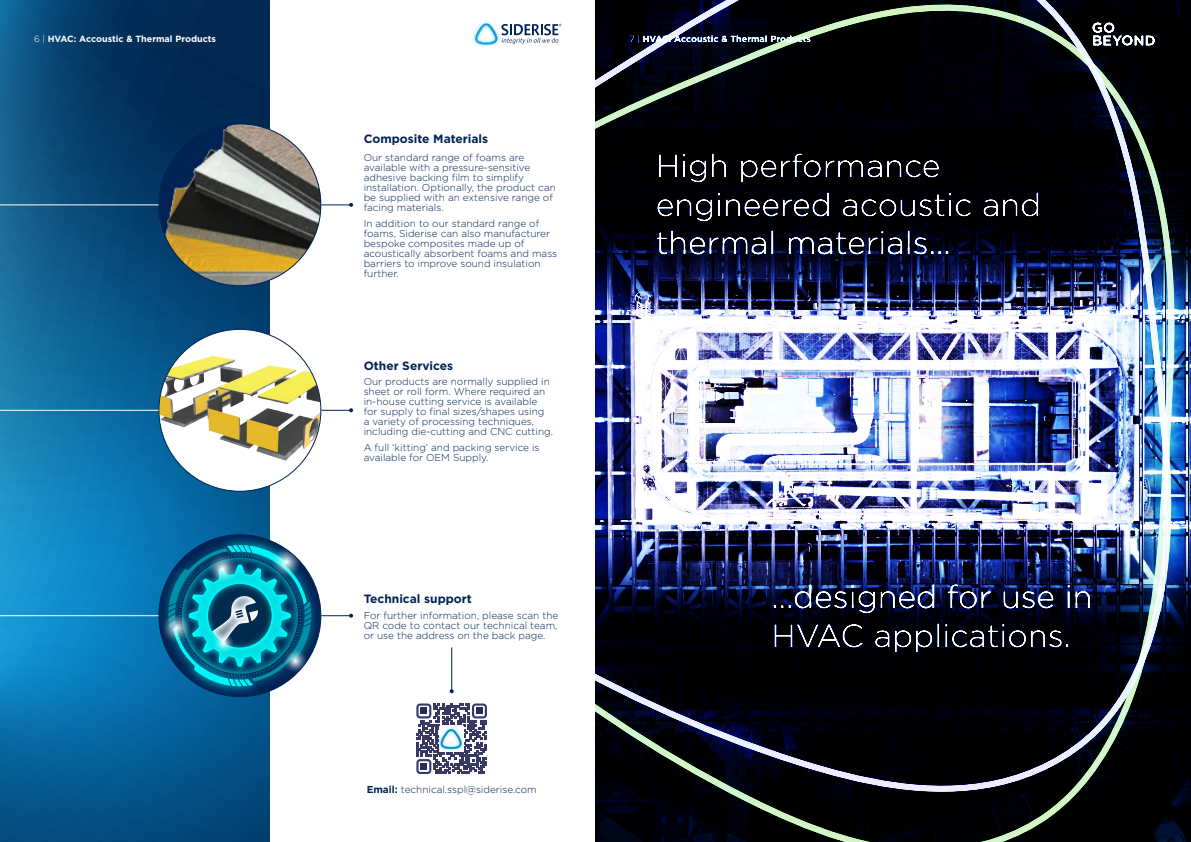
<style>
.page{position:relative;width:1191px;height:842px;background:#fff}
.page>*{position:absolute;margin:0;border:0;box-sizing:border-box;transform-origin:0 0}
.Body_text{font:300 32px/38.4px "Gotham HTF";color:#fff}
.Body_text-2{font:700 12px "Gotham HTF";color:#002354}
.Body_text-3{font:300 10px/10px "Gotham HTF";color:#002354}
.Body_text-4{font:700 9px "Gotham HTF";color:#fff}
.s1{font-weight:300}
.s2{font-weight:700}
</style>
<div class="page">
<svg style="left:0;top:0;width:269px;height:842px;background:#095c90"></svg>
<img style="left:472px;top:21px;width:23px;height:26px">
<svg style="left:475px;top:23px;width:86px;height:22px"></svg>
<img style="left:159px;top:124px;width:162px;height:162px;border-radius:81px">
<hr style="left:321px;top:204px;width:30px;height:1px;background:#002354">
<svg style="left:349px;top:203px;width:4px;height:4px"></svg>
<hr style="left:0;top:204px;width:158px;height:1px;background:#fff">
<div style="left:159px;top:329px;width:162px;height:162px;background:#fff;border-radius:50%"></div>
<img style="left:159px;top:349px;width:162px;height:121px">
<hr style="left:321px;top:410px;width:30px;height:1px;background:#002354">
<svg style="left:349px;top:408px;width:4px;height:4px"></svg>
<hr style="left:0;top:410px;width:158px;height:1px;background:#fff">
<img style="left:595px;top:0;width:584px;height:842px">
<img style="left:159px;top:642px;width:108px;height:55px">
<img style="left:159px;top:535px;width:54px;height:107px">
<img style="left:238px;top:619px;width:83px;height:76px">
<img style="left:213px;top:535px;width:108px;height:84px">
<svg style="left:168px;top:545px;width:143px;height:141px;background:#127d99"></svg>
<svg style="left:270px;top:546px;width:32px;height:31px"></svg>
<svg style="left:206px;top:552px;width:32px;height:32px"></svg>
<svg style="left:160px;top:612px;width:32px;height:31px"></svg>
<svg style="left:282px;top:648px;width:25px;height:25px"></svg>
<svg style="left:212px;top:631px;width:22px;height:22px"></svg>
<hr style="left:321px;top:615px;width:30px;height:1px;background:#002354">
<svg style="left:349px;top:614px;width:4px;height:4px"></svg>
<hr style="left:451px;top:647px;width:1px;height:44px;background:#002354">
<svg style="left:450px;top:689px;width:4px;height:4px"></svg>
<hr style="left:0;top:615px;width:158px;height:1px;background:#fff">
<svg style="left:416px;top:703px;width:71px;height:71px"></svg>
<img style="left:440px;top:726px;width:23px;height:25px">
<p class="Body_text-4" style="left:34px;top:33px;width:184px"><span class="s1">6 |</span> HVAC: Accoustic &amp; Thermal Products</p>
<p class="Body_text-4" style="left:629px;top:33px;width:183px"><span class="s1">7 |</span> HVAC: Accoustic &amp; Thermal Products</p>
<p class="Body_text-2" style="left:364px;top:132px;width:126px">Composite Materials</p>
<p class="Body_text-3" style="left:364px;top:153px;width:194px">Our standard range of foams are available with a pressure-sensitive adhesive backing film to simplify installation. Optionally, the product can be supplied with an extensive range of facing materials.</p>
<p class="Body_text-3" style="left:364px;top:218px;width:195px">In addition to our standard range of foams, Siderise can also manufacturer bespoke composites made up of acoustically absorbent foams and mass barriers to improve sound insulation further.</p>
<p class="Body_text-2" style="left:364px;top:358px;width:91px">Other Services</p>
<p class="Body_text-3" style="left:364px;top:377px;width:191px">Our products are normally supplied in sheet or roll form. Where required an in-house cutting service is available for supply to final sizes/shapes using<br>a variety of processing techniques, including die-cutting and CNC cutting.</p>
<p class="Body_text-3" style="left:364px;top:442px;width:177px">A full ‘kitting’ and packing service is available for OEM Supply.</p>
<p class="Body_text-2" style="left:364px;top:592px;width:110px">Technical support</p>
<p class="Body_text-3" style="left:364px;top:610px;width:196px;text-align:justify">For further information, please scan the QR code to contact our technical team, or use the address on the back page.</p>
<p class="Body_text-3" style="left:367px;top:784px;width:171px"><span class="s2">Email:</span> technical.sspl@siderise.com</p>
<p class="Body_text" style="left:656px;top:146px;width:387px">High performance engineered acoustic and thermal materials...</p>
<p class="Body_text" style="left:771px;top:577px;width:322px">...designed for use in<br>HVAC applications.</p>
</div>
